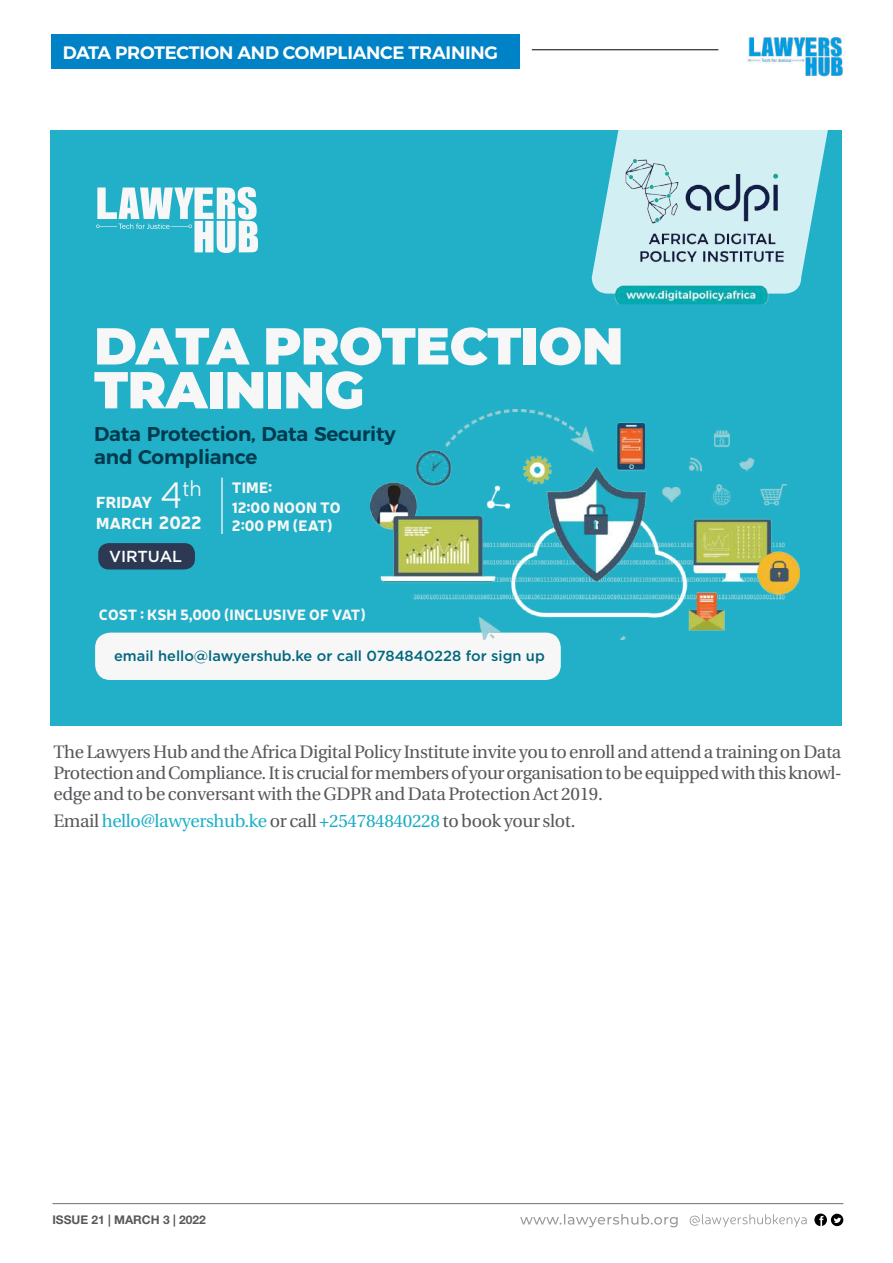
<style>
.page{position:relative;width:893px;height:1263px;background:#fff}
.page>*{position:absolute;margin:0;border:0;box-sizing:border-box;transform-origin:0 0}
.t1{font:900 51.9px/43.8px "Montserrat";letter-spacing:-.01em;color:#f7f7f7}
.t2{font:300 22.35px "Neris";color:#f7f7f7}
.t3{font:600 19.95px/22.6px "Montserrat";letter-spacing:-.01em;color:#003a4e}
.t4{font:18px/21px "Utopia";letter-spacing:-.02em;color:#57585b;text-align:justify}
.t5{font:600 18px "Montserrat";letter-spacing:-.015em;color:#fff}
.t6{font:500 15.9px "Gotham";color:#fff}
.t7{font:900 15.75px "Neris";color:#f7f7f7}
.t8{font:900 14.85px/17.7px "Neris";letter-spacing:.01em;color:#f7f7f7}
.t9{font:500 14.55px "Gotham";color:#00677d}
.t10{font:900 14.55px "Neris";letter-spacing:.005em;color:#f7f7f7}
.t11{font:700 12px "Helvetica Neue LT Std";color:#58595b}
.s1{font-size:37.2px}
.s2{font-size:17.7px}
.s3{color:#1db0c8}
.s4{color:#1cacc4}
</style>
<div class="page">
<img style="left:748px;top:36px;width:96px;height:41px">
<hr style="left:52px;top:1203px;width:791px;height:1px;background:#6d6e71">
<svg style="left:814px;top:1213px;width:29px;height:13px"></svg>
<svg style="left:520px;top:1214px;width:158px;height:13px"></svg>
<svg style="left:690px;top:1214px;width:117px;height:13px"></svg>
<div style="left:51px;top:131px;width:791px;height:595px;background:#21b0c7"></div>
<svg style="left:592px;top:131px;width:236px;height:163px"></svg>
<svg style="left:96px;top:187px;width:162px;height:66px"></svg>
<div style="left:95px;top:633px;width:466px;height:47px;background:#f7f7f7;border-radius:15px"></div>
<img style="left:370px;top:410px;width:429px;height:229px">
<div style="left:98px;top:543px;width:97px;height:26px;background:#2d3952;border-radius:11px"></div>
<img style="left:625px;top:159px;width:159px;height:113px">
<img style="left:600px;top:272px;width:183px;height:32px">
<hr style="left:221px;top:478px;width:2px;height:56px;background:#f7f7f7">
<hr style="left:532px;top:50px;width:186px;height:1px;background:#000">
<div style="left:51px;top:34px;width:468px;height:35px;background:#0082c6"></div>
<p class="t5" style="left:63px;top:38px;width:437px">DATA PROTECTION AND COMPLIANCE TRAINING</p>
<h1 class="t1" style="left:94px;top:321px;width:531px">DATA PROTECTION<br>TRAINING</h1>
<p class="t3" style="left:94px;top:421px;width:303px">Data Protection, Data Security and Compliance</p>
<p class="t7" style="left:96px;top:491px;width:58px">FRIDAY</p>
<p class="t2" style="left:160px;top:474px;width:43px"><span class="s1">4</span>th</p>
<p class="t7" style="left:96px;top:511px;width:107px">MARCH <span class="s2">2022</span></p>
<p class="t6" style="left:109px;top:546px;width:74px">VIRTUAL</p>
<p class="t8" style="left:232px;top:477px;width:42px">TIME:</p>
<p class="t8" style="left:232px;top:498px;width:110px">12:00 NOON TO<br>2:00 PM (EAT)</p>
<p class="t10" style="left:99px;top:604px;width:269px">COST : KSH 5,000 (INCLUSIVE OF VAT)</p>
<p class="t9" style="left:114px;top:647px;width:432px">email hello@lawyershub.ke or call 0784840228 for sign up</p>
<p class="t4" style="left:53px;top:741px;width:790px">The Lawyers Hub and the Africa Digital Policy Institute invite you to enroll and attend a training on Data Protection and Compliance. It is crucial for members of your organisation to be equipped with this knowl&shy;edge and to be conversant with the GDPR and Data Protection Act 2019.</p>
<p class="t4" style="left:53px;top:811px;width:523px">Email <span class="s3">hello@lawyershub.ke</span> or call <span class="s4">+254784840228</span> to book your slot.</p>
<p class="t11" style="left:52px;top:1212px;width:155px">ISSUE 21 | MARCH 3 | 2022</p>
</div>
